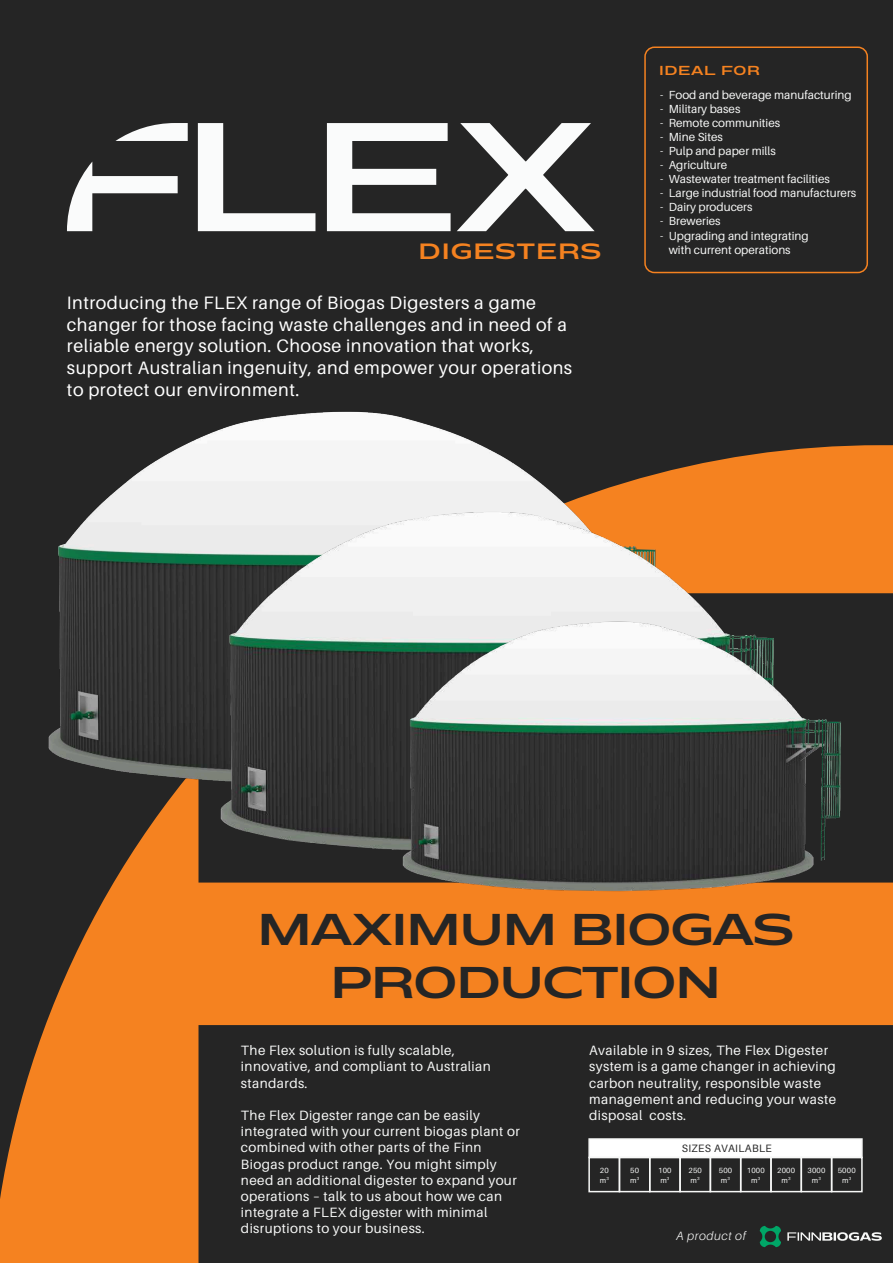
<style>
.page{position:relative;width:893px;height:1263px;background:#252525}
.page>*{position:absolute;margin:0;border:0;box-sizing:border-box;transform-origin:0 0}
.t1{font:600 21.75px "Matrice";letter-spacing:-.05em;color:#252525}
.t2{font:18px/21.6px "Aileron";letter-spacing:.025em;color:#fff}
.t3{font:13.5px/16.2px "Aileron";letter-spacing:.03em;color:#f7f8f7}
.t4{font:italic 300 12px "Aileron";letter-spacing:.05em;color:#f7f8f7}
.t5{font:11.7px/14.1px "Aileron";color:#f7f8f7}
.t6{font:600 10.8px "Matrice";letter-spacing:.105em;color:#f58220}
.t7{font:10.65px "Aileron";letter-spacing:.03em;color:#252525}
.t8{font:7.5px/9.8px "Aileron";letter-spacing:.03em;color:#f7f8f7}
.t9{font:600 6.3px "Matrice";letter-spacing:.105em;color:#f58220}
</style>
<div class="page">
<svg style="left:0;top:975px;width:893px;height:288px"></svg>
<svg style="left:787px;top:1232px;width:95px;height:9px"></svg>
<svg style="left:760px;top:1226px;width:21px;height:21px"></svg>
<svg style="left:67px;top:123px;width:121px;height:108px"></svg>
<svg style="left:198px;top:123px;width:117px;height:108px"></svg>
<svg style="left:327px;top:123px;width:124px;height:108px"></svg>
<svg style="left:457px;top:123px;width:138px;height:108px"></svg>
<img style="left:48px;top:411px;width:845px;height:564px">
<img style="left:250px;top:537px;width:643px;height:452px">
<div style="left:644px;top:47px;width:224px;height:226px;border:2px solid #f58220;border-radius:9px"></div>
<div style="left:588px;top:1138px;width:275px;height:20px;background:#fff;border:2px solid #f7f8f7"></div>
<div style="left:588px;top:1157px;width:32px;height:35px;border:2px solid #f7f8f7"></div>
<div style="left:619px;top:1157px;width:31px;height:35px;border:2px solid #f7f8f7"></div>
<div style="left:649px;top:1157px;width:32px;height:35px;border:2px solid #f7f8f7"></div>
<div style="left:679px;top:1157px;width:32px;height:35px;border:2px solid #f7f8f7"></div>
<div style="left:710px;top:1157px;width:31px;height:35px;border:2px solid #f7f8f7"></div>
<div style="left:740px;top:1157px;width:32px;height:35px;border:2px solid #f7f8f7"></div>
<div style="left:770px;top:1157px;width:32px;height:35px;border:2px solid #f7f8f7"></div>
<div style="left:800px;top:1157px;width:32px;height:35px;border:2px solid #f7f8f7"></div>
<div style="left:831px;top:1157px;width:32px;height:35px;border:2px solid #f7f8f7"></div>
<p class="t6" style="left:419px;top:249px;width:184px">DIGESTERS</p>
<p class="t2" style="left:67px;top:293px;width:507px">Introducing the FLEX range of Biogas Digesters a game changer for those facing waste challenges and in need of a reliable energy solution. Choose innovation that works, support Australian ingenuity, and empower your operations to protect our environment.</p>
<p class="t9" style="left:659px;top:69px;width:102px">IDEAL FOR</p>
<p class="t5" style="left:660px;top:88px;width:193px">- Food and beverage manufacturing</p>
<p class="t5" style="left:660px;top:102px;width:82px">- Military bases</p>
<p class="t5" style="left:660px;top:117px;width:121px">- Remote communities</p>
<p class="t5" style="left:660px;top:131px;width:64px">- Mine Sites</p>
<p class="t5" style="left:660px;top:145px;width:117px">- Pulp and paper mills</p>
<p class="t5" style="left:660px;top:159px;width:68px">- Agriculture</p>
<p class="t5" style="left:660px;top:173px;width:171px">- Wastewater treatment facilities</p>
<p class="t5" style="left:660px;top:187px;width:197px">- Large industrial food manufacturers</p>
<p class="t5" style="left:660px;top:201px;width:94px">- Dairy producers</p>
<p class="t5" style="left:660px;top:215px;width:62px">- Breweries</p>
<p class="t5" style="left:669px;top:229px;width:142px;text-indent:-8px">- Upgrading and integrating with current operations</p>
<h1 class="t1" style="left:257px;top:924px;width:538px">MAXIMUM BIOGAS</h1>
<h1 class="t1" style="left:330px;top:978px;width:392px">PRODUCTION</h1>
<p class="t3" style="left:241px;top:1043px;width:251px">The Flex solution is fully scalable, innovative, and compliant to Australian standards.</p>
<p class="t3" style="left:241px;top:1108px;width:281px">The Flex Digester range can be easily integrated with your current biogas plant or combined with other parts of the Finn Biogas product range. You might simply need an additional digester to expand your operations – talk to us about how we can integrate a FLEX digester with minimal disruptions to your business.</p>
<p class="t3" style="left:589px;top:1043px;width:248px">Available in 9 sizes, The Flex Digester system is a game changer in achieving carbon neutrality, responsible waste management and reducing your waste disposal costs.</p>
<p class="t7" style="left:682px;top:1144px;width:91px">SIZES AVAILABLE</p>
<p class="t8" style="left:600px;top:1166px;width:11px">20 m<sup>3</sup></p>
<p class="t8" style="left:630px;top:1166px;width:11px">50 m<sup>3</sup></p>
<p class="t8" style="left:658px;top:1166px;width:15px">100 m<sup>3</sup></p>
<p class="t8" style="left:688px;top:1166px;width:15px">250 m<sup>3</sup></p>
<p class="t8" style="left:719px;top:1166px;width:15px">500 m<sup>3</sup></p>
<p class="t8" style="left:747px;top:1166px;width:20px;text-align:center">1000 m<sup>3</sup></p>
<p class="t8" style="left:777px;top:1166px;width:20px;text-align:center">2000 m<sup>3</sup></p>
<p class="t8" style="left:807px;top:1166px;width:20px;text-align:center">3000 m<sup>3</sup></p>
<p class="t8" style="left:838px;top:1166px;width:20px;text-align:center">5000 m<sup>3</sup></p>
<p class="t4" style="left:676px;top:1231px;width:71px">A product of</p>
</div>
